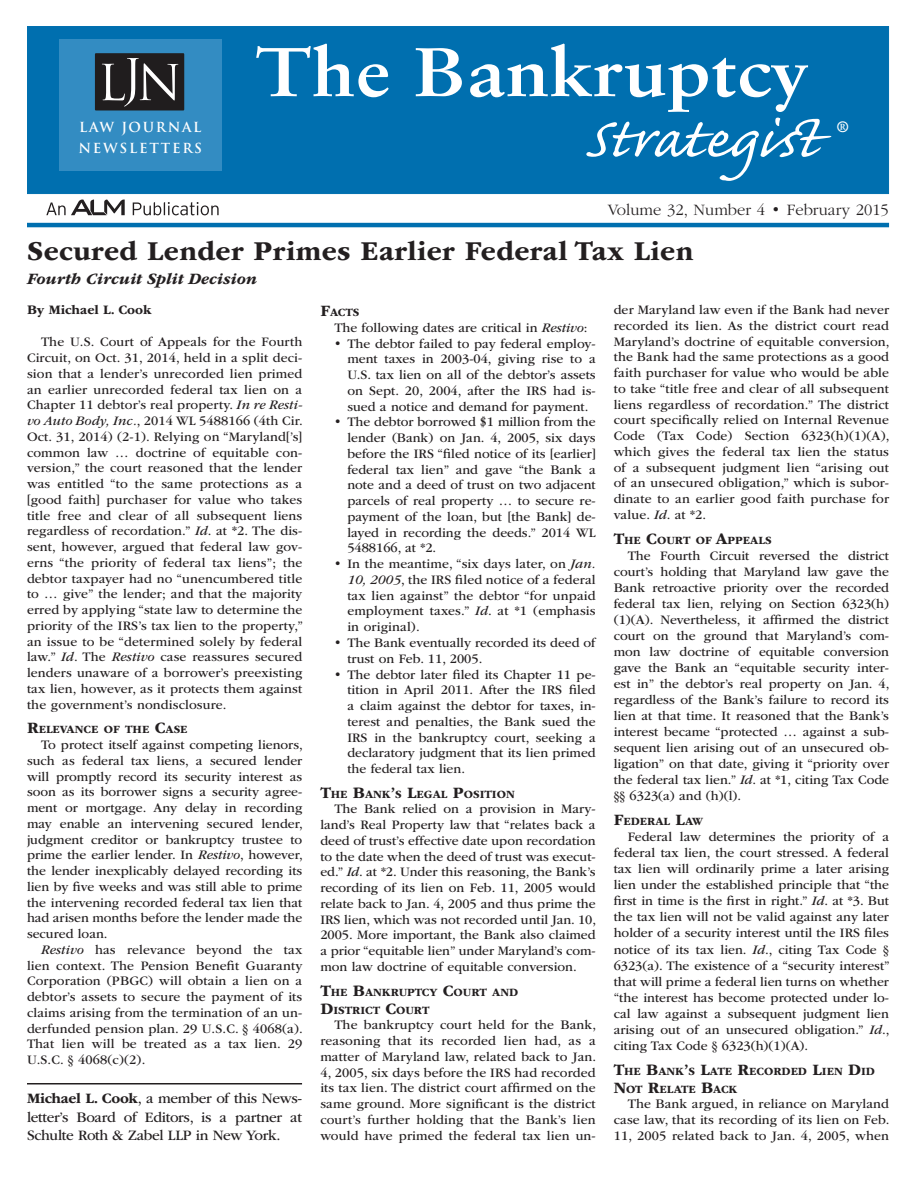
<style>
.page{position:relative;width:918px;height:1188px;background:#fff}
.page>*{position:absolute;margin:0;border:0;box-sizing:border-box;transform-origin:0 0}
.t1{font:72px "Caflisch Script Pro";color:#fff;scale:1.14 1}
.t2{font:700 69px "Sabon LT Std";color:#fff;scale:1.14 1}
.t3{font:700 28.5px "ITC Garamond Std";letter-spacing:.015em;color:#231f20}
.t4{font:300 16.5px "ITC Garamond Std";color:#231f20}
.t5{font:italic 700 16.5px "ITC Garamond Std";color:#231f20}
.t6{font:15px/18.3px "ITC Garamond Std";letter-spacing:-.02em;color:#231f20;text-align:justify}
.t7{font:700 15px "Sabon LT Std";color:#fff}
.t8{font:13.5px/15.8px "ITC Garamond Std";color:#231f20;text-align:justify}
.t9{font:700 13.5px/21px "Trajan Pro";letter-spacing:.125em;color:#fff}
.t10{font:700 13.5px "ITC Garamond Std";color:#231f20}
.t11{font:700 11.55px/18px "ITC Garamond Std";color:#231f20}
.s1{font-style:italic}
.s2{font-size:16.5px}
.s3{font-weight:700}
</style>
<div class="page">
<hr style="left:27px;top:1083px;width:275px;height:1px;background:#231f20">
<hr style="left:27px;top:223px;width:862px;height:4px;background:#006faf">
<div style="left:27px;top:26px;width:862px;height:168px;background:#006faf"></div>
<div style="left:59px;top:39px;width:163px;height:132px;background:#338cc2"></div>
<div style="left:95px;top:53px;width:89px;height:57px;background:#201d1e"></div>
<svg style="left:102px;top:58px;width:76px;height:49px"></svg>
<svg style="left:133px;top:202px;width:86px;height:13px"></svg>
<svg style="left:46px;top:200px;width:79px;height:15px"></svg>
<p class="t9" style="left:78px;top:117px;width:125px">LAW JOURNAL<br>NEWSLETTERS</p>
<h2 class="t2" style="left:255px;top:29px;width:487px">The Bankruptcy</h2>
<h1 class="t1" style="left:584px;top:102px;width:219px">Strategist</h1>
<p class="t7" style="left:837px;top:118px;width:13px">®</p>
<p class="t4" style="left:608px;top:201px;width:283px">Volume 32, Number 4 • February 2015</p>
<h3 class="t3" style="left:27px;top:235px;width:668px">Secured Lender Primes Earlier Federal Tax Lien</h3>
<p class="t5" style="left:27px;top:269px;width:232px">Fourth Circuit Split Decision</p>
<p class="t10" style="left:27px;top:302px;width:126px">By Michael L. Cook</p>
<p class="t8" style="left:27px;top:334px;width:277px;text-indent:14px">The U.S. Court of Appeals for the Fourth Circuit, on Oct. 31, 2014, held in a split deci&shy;sion that a lender’s unrecorded lien primed an earlier unrecorded federal tax lien on a Chapter 11 debtor’s real property. <span class="s1">In re Resti&shy;vo Auto Body, Inc.</span>, 2014 WL 5488166 (4th Cir.<br>Oct. 31, 2014) (2-1). Relying on “Maryland[’s] common law … doctrine of equitable con&shy;version,” the court reasoned that the lender was entitled “to the same protections as a [good faith] purchaser for value who takes title free and clear of all subsequent liens regardless of recordation.” <span class="s1">Id</span>. at *2. The dis&shy;sent, however, argued that federal law gov&shy;erns “the priority of federal tax liens”; the debtor taxpayer had no “unencumbered title to … give” the lender; and that the majority erred by applying “state law to determine the priority of the IRS’s tax lien to the property,” an issue to be “determined solely by federal law.” <span class="s1">Id</span>. The <span class="s1">Restivo</span> case reassures secured lenders unaware of a borrower’s preexisting tax lien, however, as it protects them against the government’s nondisclosure.</p>
<p class="t11" style="left:27px;top:721px;width:162px"><span class="s2">R</span>ELEVANCE OF THE <span class="s2">C</span>ASE</p>
<p class="t8" style="left:27px;top:737px;width:277px;text-indent:14px">To protect itself against competing lienors, such as federal tax liens, a secured lender will promptly record its security interest as soon as its borrower signs a security agree&shy;ment or mortgage. Any delay in recording may enable an intervening secured lender, judgment creditor or bankruptcy trustee to prime the earlier lender. In <span class="s1">Restivo</span>, however, the lender inexplicably delayed recording its lien by five weeks and was still able to prime the intervening recorded federal tax lien that had arisen months before the lender made the secured loan.</p>
<p class="t8" style="left:27px;top:942px;width:277px;text-indent:14px"><span class="s1">Restivo</span> has relevance beyond the tax lien context. The Pension Benefit Guaranty Corporation (PBGC) will obtain a lien on a debtor’s assets to secure the payment of its claims arising from the termination of an un&shy;derfunded pension plan. 29 U.S.C. § 4068(a).<br>That lien will be treated as a tax lien. 29<br>U.S.C. § 4068(c)(2).</p>
<p class="t6" style="left:27px;top:1090px;width:277px"><span class="s3">Michael L. Cook</span>, a member of this News&shy;letter’s Board of Editors, is a partner at Schulte Roth &amp; Zabel LLP in New York.</p>
<p class="t11" style="left:320px;top:304px;width:41px"><span class="s2">F</span>ACTS</p>
<p class="t8" style="left:334px;top:320px;width:255px">The following dates are critical in <span class="s1">Restivo</span>:</p>
<p class="t8" style="left:347px;top:336px;width:250px;text-indent:-14px">• The debtor failed to pay federal employ&shy;ment taxes in 2003-04, giving rise to a U.S. tax lien on all of the debtor’s assets on Sept. 20, 2004, after the IRS had is&shy;sued a notice and demand for payment.</p>
<p class="t8" style="left:347px;top:414px;width:250px;text-indent:-14px">• The debtor borrowed $1 million from the lender (Bank) on Jan. 4, 2005, six days before the IRS “filed notice of its [earlier] federal tax lien” and gave “the Bank a note and a deed of trust on two adjacent parcels of real property … to secure re&shy;payment of the loan, but [the Bank] de&shy;layed in recording the deeds.” 2014 WL 5488166, at *2.</p>
<p class="t8" style="left:347px;top:556px;width:250px;text-indent:-14px">• In the meantime, “six days later, on <span class="s1">Jan.<br>10, 2005</span>, the IRS filed notice of a federal tax lien against” the debtor “for unpaid employment taxes.” <span class="s1">Id</span>. at *1 (emphasis in original).</p>
<p class="t8" style="left:347px;top:635px;width:250px;text-indent:-14px">• The Bank eventually recorded its deed of trust on Feb. 11, 2005.</p>
<p class="t8" style="left:347px;top:667px;width:250px;text-indent:-14px">• The debtor later filed its Chapter 11 pe&shy;tition in April 2011. After the IRS filed a claim against the debtor for taxes, in&shy;terest and penalties, the Bank sued the IRS in the bankruptcy court, seeking a declaratory judgment that its lien primed the federal tax lien.</p>
<p class="t11" style="left:320px;top:785px;width:196px"><span class="s2">T</span>HE <span class="s2">B</span>ANK<span class="s2">’</span>S <span class="s2">L</span>EGAL <span class="s2">P</span>OSITION</p>
<p class="t8" style="left:320px;top:801px;width:277px;text-indent:14px">The Bank relied on a provision in Mary&shy;land’s Real Property law that “relates back a deed of trust’s effective date upon recordation to the date when the deed of trust was execut&shy;ed.” <span class="s1">Id</span>. at *2. Under this reasoning, the Bank’s recording of its lien on Feb. 11, 2005 would relate back to Jan. 4, 2005 and thus prime the IRS lien, which was not recorded until Jan. 10, 2005. More important, the Bank also claimed a prior “equitable lien” under Maryland’s com&shy;mon law doctrine of equitable conversion.</p>
<p class="t11" style="left:320px;top:983px;width:199px"><span class="s2">T</span>HE <span class="s2">B</span>ANKRUPTCY <span class="s2">C</span>OURT AND<br><span class="s2">D</span>ISTRICT <span class="s2">C</span>OURT</p>
<p class="t8" style="left:320px;top:1017px;width:277px;text-indent:14px">The bankruptcy court held for the Bank, reasoning that its recorded lien had, as a matter of Maryland law, related back to Jan.<br>4, 2005, six days before the IRS had recorded its tax lien. The district court affirmed on the same ground. More significant is the district court’s further holding that the Bank’s lien would have primed the federal tax lien un-</p>
<p class="t8" style="left:614px;top:302px;width:277px">der Maryland law even if the Bank had never recorded its lien. As the district court read Maryland’s doctrine of equitable conversion, the Bank had the same protections as a good faith purchaser for value who would be able to take “title free and clear of all subsequent liens regardless of recordation.” The district court specifically relied on Internal Revenue Code (Tax Code) Section 6323(h)(1)(A), which gives the federal tax lien the status of a subsequent judgment lien “arising out of an unsecured obligation,” which is subor&shy;dinate to an earlier good faith purchase for value. <span class="s1">Id</span>. at *2.</p>
<p class="t11" style="left:614px;top:531px;width:159px"><span class="s2">T</span>HE <span class="s2">C</span>OURT OF <span class="s2">A</span>PPEALS</p>
<p class="t8" style="left:614px;top:547px;width:277px;text-indent:14px">The Fourth Circuit reversed the district court’s holding that Maryland law gave the Bank retroactive priority over the recorded federal tax lien, relying on Section 6323(h) (1)(A). Nevertheless, it affirmed the district court on the ground that Maryland’s com&shy;mon law doctrine of equitable conversion gave the Bank an “equitable security inter&shy;est in” the debtor’s real property on Jan. 4, regardless of the Bank’s failure to record its lien at that time. It reasoned that the Bank’s interest became “protected … against a sub&shy;sequent lien arising out of an unsecured ob&shy;ligation” on that date, giving it “priority over the federal tax lien.” <span class="s1">Id</span>. at *1, citing Tax Code §§ 6323(a) and (h)(l).</p>
<p class="t11" style="left:614px;top:812px;width:91px"><span class="s2">F</span>EDERAL <span class="s2">L</span>AW</p>
<p class="t8" style="left:614px;top:829px;width:278px;text-indent:14px">Federal law determines the priority of a federal tax lien, the court stressed. A federal tax lien will ordinarily prime a later arising lien under the established principle that “the first in time is the first in right.” <span class="s1">Id</span>. at *3. But the tax lien will not be valid against any later holder of a security interest until the IRS files notice of its tax lien. <span class="s1">Id</span>., citing Tax Code § 6323(a). The existence of a “security interest” that will prime a federal lien turns on whether “the interest has become protected under lo&shy;cal law against a subsequent judgment lien arising out of an unsecured obligation.” <span class="s1">Id</span>., citing Tax Code § 6323(h)(1)(A).</p>
<p class="t11" style="left:614px;top:1062px;width:263px"><span class="s2">T</span>HE <span class="s2">B</span>ANK<span class="s2">’</span>S <span class="s2">L</span>ATE <span class="s2">R</span>ECORDED <span class="s2">L</span>IEN <span class="s2">D</span>ID<br><span class="s2">N</span>OT <span class="s2">R</span>ELATE <span class="s2">B</span>ACK</p>
<p class="t8" style="left:614px;top:1096px;width:277px;text-indent:14px">The Bank argued, in reliance on Maryland case law, that its recording of its lien on Feb.<br>11, 2005 related back to Jan. 4, 2005, when</p>
</div>
